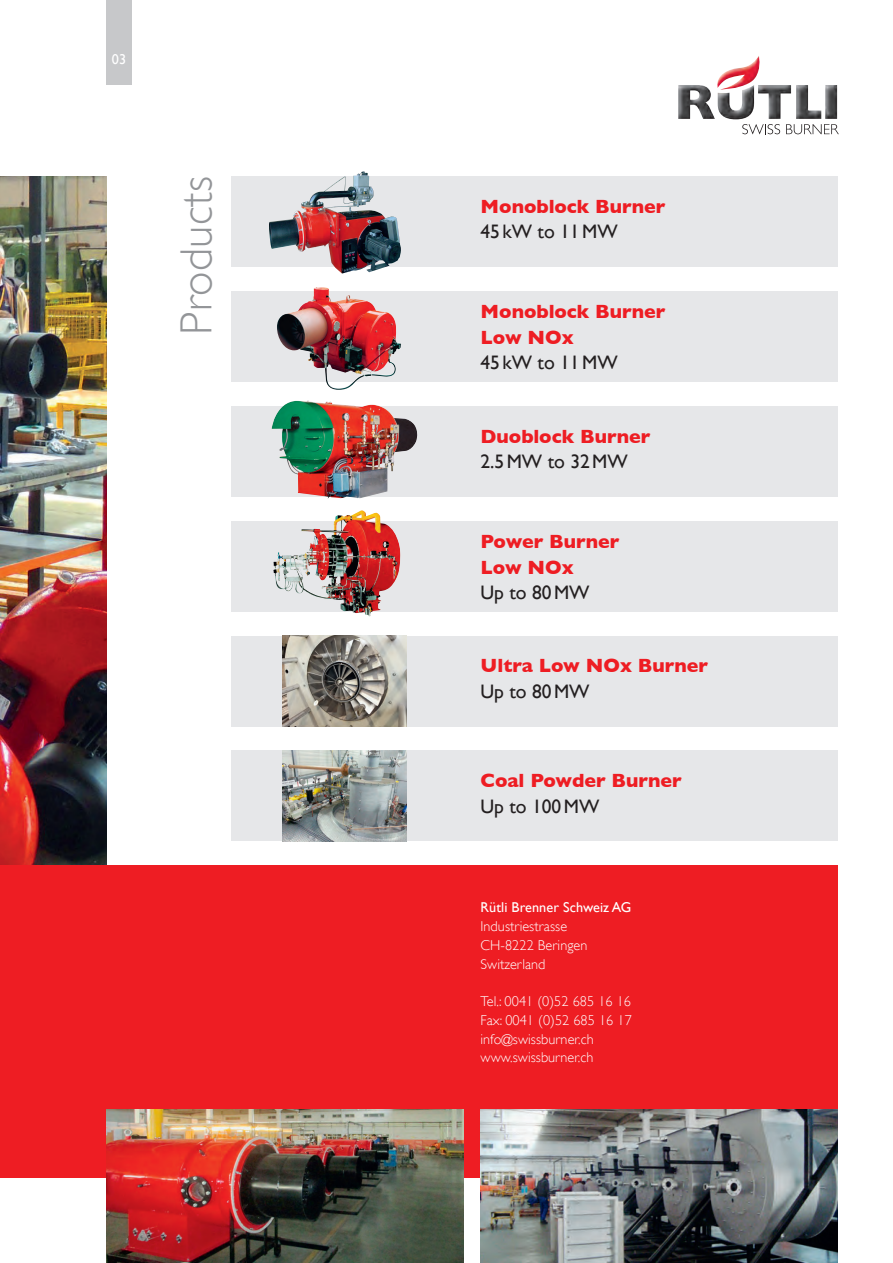
<style>
.page{position:relative;width:893px;height:1263px;background:#fff}
.page>*{position:absolute;margin:0;border:0;box-sizing:border-box;transform-origin:0 0}
.t1{font:300 45px "Gill Sans";letter-spacing:.01em;color:#939598}
.t2{font:700 19.5px/25.5px "Gill Sans";color:#ee1d23}
.t3{font:19.5px "Gill Sans";color:#231f20}
.t4{font:300 14.25px/18.8px "Gill Sans";letter-spacing:.005em;color:#fff}
.t5{font:14.25px "Gill Sans";letter-spacing:.005em;color:#fff}
</style>
<div class="page">
<div style="left:106px;top:0;width:26px;height:85px;background:#c7c8ca"></div>
<svg style="left:742px;top:124px;width:38px;height:10px"></svg>
<svg style="left:786px;top:124px;width:53px;height:10px"></svg>
<img style="left:678px;top:56px;width:159px;height:63px">
<img style="left:0;top:176px;width:106px;height:689px">
<div style="left:0;top:865px;width:838px;height:313px;background:#ee1d23"></div>
<img style="left:106px;top:1110px;width:357px;height:153px">
<div style="left:231px;top:176px;width:607px;height:91px;background:#e6e7e9"></div>
<div style="left:231px;top:291px;width:607px;height:91px;background:#e6e7e9"></div>
<div style="left:231px;top:406px;width:607px;height:91px;background:#e6e7e9"></div>
<div style="left:231px;top:521px;width:607px;height:91px;background:#e6e7e9"></div>
<div style="left:231px;top:636px;width:607px;height:90px;background:#e6e7e9"></div>
<div style="left:231px;top:750px;width:607px;height:91px;background:#e6e7e9"></div>
<img style="left:283px;top:750px;width:124px;height:91px">
<img style="left:272px;top:400px;width:146px;height:99px">
<img style="left:283px;top:636px;width:124px;height:90px">
<img style="left:480px;top:1110px;width:358px;height:153px">
<img style="left:273px;top:511px;width:86px;height:80px">
<img style="left:277px;top:287px;width:124px;height:103px">
<img style="left:269px;top:171px;width:102px;height:103px">
<p class="t5" style="left:112px;top:51px;width:16px">03</p>
<h1 class="t1" style="left:171px;top:335px;width:160px;rotate:-90deg">Products</h1>
<h2 class="t2" style="left:480px;top:193px;width:187px">Monoblock Burner</h2>
<h2 class="t3" style="left:480px;top:220px;width:139px">45 kW to 11MW</h2>
<h2 class="t2" style="left:480px;top:299px;width:187px">Monoblock Burner<br>Low NOx</h2>
<h2 class="t3" style="left:480px;top:351px;width:139px">45 kW to 11MW</h2>
<h2 class="t2" style="left:480px;top:423px;width:171px">Duoblock Burner</h2>
<h2 class="t3" style="left:480px;top:450px;width:149px">2.5MW to 32MW</h2>
<h2 class="t2" style="left:480px;top:528px;width:140px">Power Burner<br>Low NOx</h2>
<h2 class="t3" style="left:480px;top:581px;width:111px">Up to 80MW</h2>
<h2 class="t2" style="left:480px;top:653px;width:229px">Ultra Low NOx Burner</h2>
<h2 class="t3" style="left:480px;top:680px;width:111px">Up to 80MW</h2>
<h2 class="t2" style="left:480px;top:767px;width:203px">Coal Powder Burner</h2>
<h2 class="t3" style="left:480px;top:794px;width:120px">Up to 100MW</h2>
<p class="t5" style="left:480px;top:899px;width:152px">Rütli Brenner Schweiz AG</p>
<p class="t4" style="left:480px;top:917px;width:108px">Industriestrasse<br>CH-8222 Beringen<br>Switzerland</p>
<p class="t4" style="left:480px;top:992px;width:153px">Tel.: 0041 (0)52 685 16 16<br>Fax: 0041 (0)52 685 16 17 info@swissburner.ch www.swissburner.ch</p>
</div>
